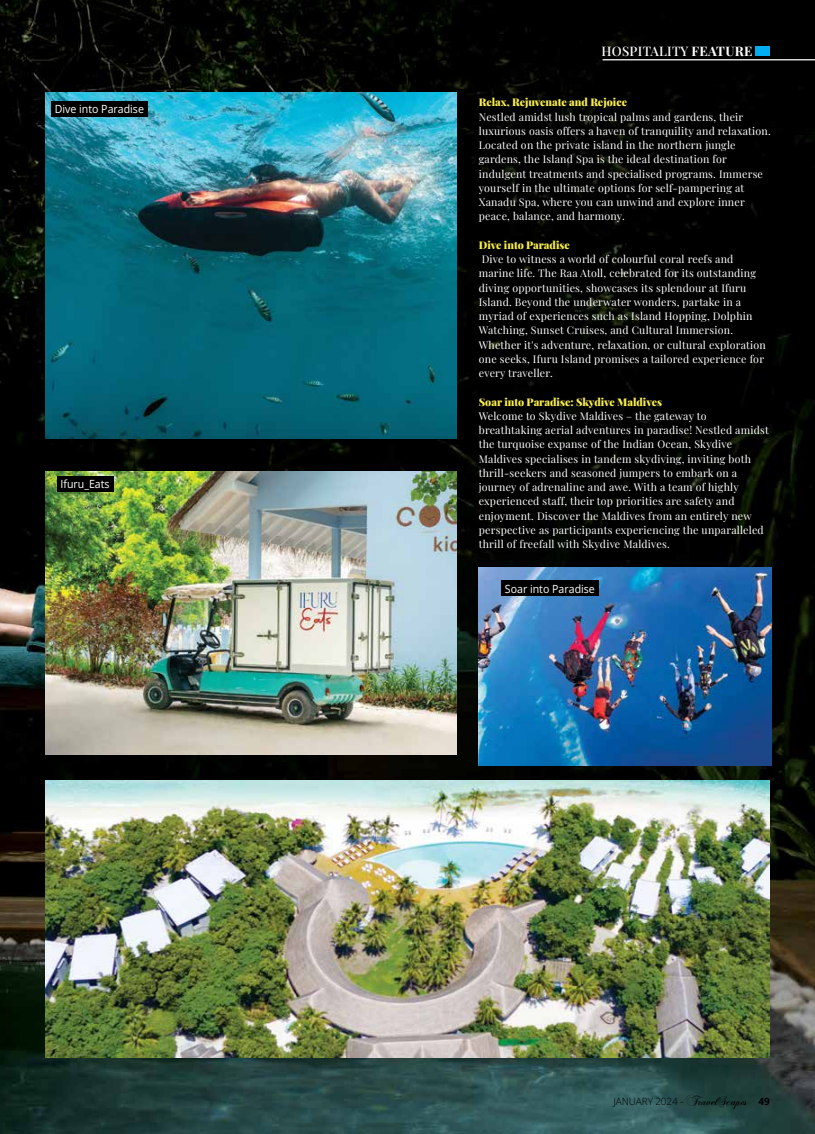
<style>
.page{position:relative;width:815px;height:1134px;background:#fff}
.page>*{position:absolute;margin:0;border:0;box-sizing:border-box;transform-origin:0 0}
.t1{font:500 13.12px "Playfair Display";letter-spacing:.02em;color:#fff}
.t2{font:11.25px "Open Sans";color:#fff;scale:.94 1}
.t3{font:10.62px/14.2px "Playfair Display";letter-spacing:.02em;color:#fff}
.t4{font:900 10.62px "Playfair Display";color:#f8ed49}
.t5{font:300 10px "Open Sans";letter-spacing:-.01em;color:#000}
.s1{font-weight:700}
.s2{font-family:"Chopin Script";font-weight:400;font-size:12.5px}
</style>
<div class="page">
<img style="left:0;top:0;width:815px;height:1134px">
<div style="left:756px;top:46px;width:14px;height:10px;background:#00aeef"></div>
<hr style="left:603px;top:59px;width:212px;height:1px;background:#fff">
<img style="left:45px;top:92px;width:411px;height:347px">
<img style="left:46px;top:471px;width:410px;height:283px">
<img style="left:479px;top:567px;width:292px;height:198px">
<img style="left:45px;top:780px;width:725px;height:277px">
<div style="left:501px;top:581px;width:97px;height:15px;background:#000"></div>
<div style="left:57px;top:476px;width:56px;height:16px;background:#000"></div>
<div style="left:51px;top:101px;width:97px;height:16px;background:#000"></div>
<p class="t2" style="left:55px;top:102px;width:96px">Dive into Paradise</p>
<p class="t2" style="left:61px;top:476px;width:54px">Ifuru_Eats</p>
<p class="t1" style="left:602px;top:41px;width:152px">HOSPITALITY <span class="s1">FEATURE</span></p>
<p class="t4" style="left:479px;top:94px;width:150px">Relax, Rejuvenate and Rejoice</p>
<p class="t3" style="left:479px;top:109px;width:293px">Nestled amidst lush tropical palms and gardens, their luxurious oasis offers a haven of tranquility and relaxation.<br>Located on the private island in the northern jungle gardens, the Island Spa is the ideal destination for indulgent treatments and specialised programs. Immerse yourself in the ultimate options for self-pampering at Xanadu Spa, where you can unwind and explore inner peace, balance, and harmony.</p>
<p class="t4" style="left:479px;top:236px;width:93px">Dive into Paradise</p>
<p class="t3" style="left:479px;top:251px;width:289px">Dive to witness a world of colourful coral reefs and marine life. The Raa Atoll, celebrated for its outstanding diving opportunities, showcases its splendour at Ifuru Island. Beyond the underwater wonders, partake in a myriad of experiences such as Island Hopping, Dolphin Watching, Sunset Cruises, and Cultural Immersion.<br>Whether it's adventure, relaxation, or cultural exploration one seeks, Ifuru Island promises a tailored experience for every traveller.</p>
<p class="t4" style="left:479px;top:393px;width:185px">Soar into Paradise: Skydive Maldives</p>
<p class="t3" style="left:479px;top:408px;width:292px">Welcome to Skydive Maldives – the gateway to breathtaking aerial adventures in paradise! Nestled amidst the turquoise expanse of the Indian Ocean, Skydive Maldives specialises in tandem skydiving, inviting both thrill-seekers and seasoned jumpers to embark on a journey of adrenaline and awe. With a team of highly experienced staff, their top priorities are safety and enjoyment. Discover the Maldives from an entirely new perspective as participants experiencing the unparalleled thrill of freefall with Skydive Maldives.</p>
<p class="t2" style="left:505px;top:581px;width:97px">Soar into Paradise</p>
<p class="t5" style="left:613px;top:1094px;width:158px">JANUARY 2024 - <span class="s2">TravelScapes</span> <span class="s1">49</span></p>
</div>
